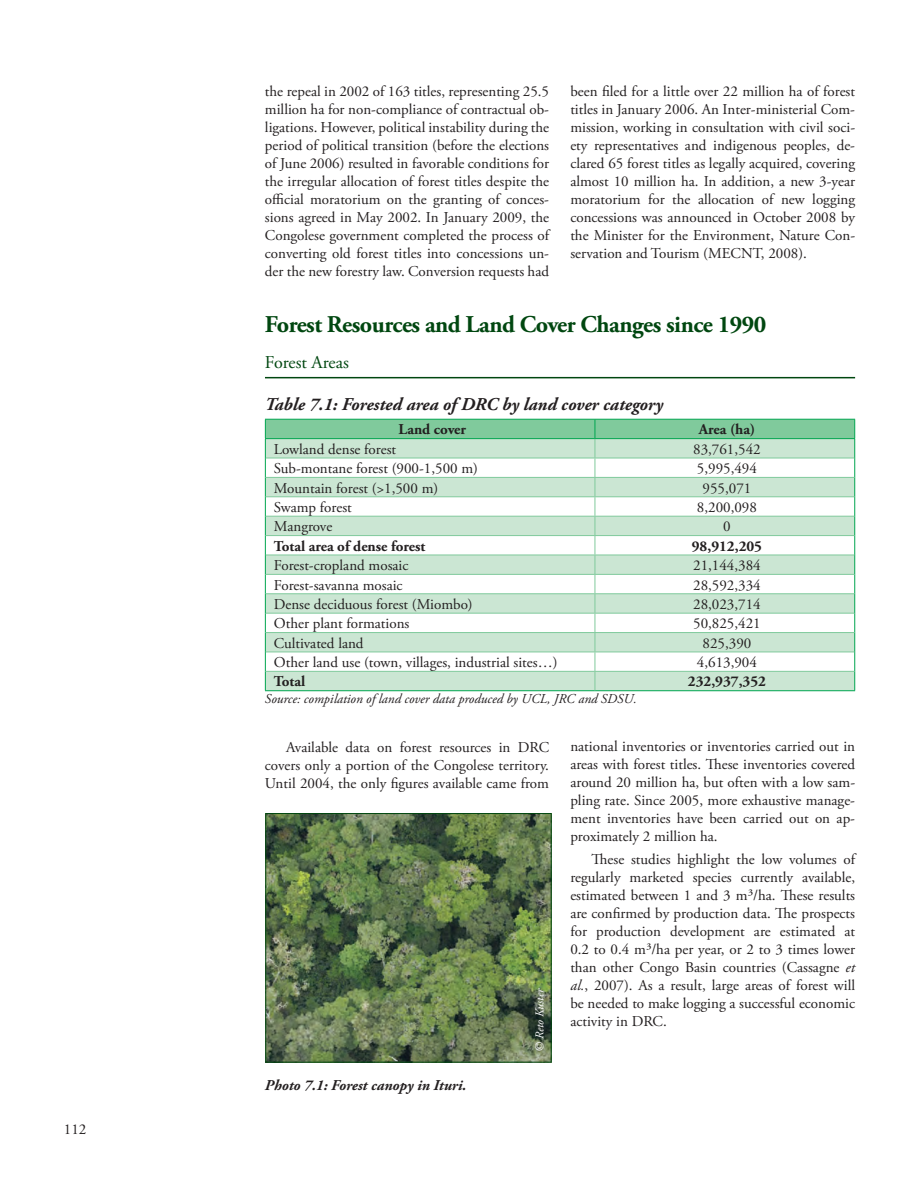
<style>
.page{position:relative;width:919px;height:1189px;background:#fff}
.page>*{position:absolute;margin:0;border:0;box-sizing:border-box;transform-origin:0 0}
.t1{font:700 24px "Adobe Garamond Pro";letter-spacing:-.02em;color:#004710}
.t2{font:italic 700 18px "Adobe Garamond Pro";color:#231f20}
.t3{font:18px "Adobe Garamond Pro";color:#004710}
.t4{font:15px/18px "Adobe Garamond Pro";color:#231f20;text-align:justify}
.t5{font:700 15px "Adobe Garamond Pro";color:#231f20}
.t6{font:italic 700 15px "Adobe Garamond Pro";color:#231f20}
.t7{font:italic 13.5px "Adobe Garamond Pro";color:#231f20}
.t8{font:italic 12px "Adobe Garamond Pro";color:#fff}
.s1{font-style:italic}
</style>
<div class="page">
<hr style="left:265px;top:690px;width:329px;height:1px;background:#00a54f">
<hr style="left:594px;top:690px;width:260px;height:1px;background:#00a54f">
<svg style="left:265px;top:419px;width:590px;height:271px"></svg>
<hr style="left:265px;top:377px;width:589px;height:1px;background:#004710">
<img style="left:267px;top:815px;width:282px;height:245px">
<div style="left:265px;top:813px;width:286px;height:249px;border:1px solid #004710"></div>
<p class="t4" style="left:64px;top:1120px;width:24px">112</p>
<p class="t4" style="left:265px;top:83px;width:285px">the repeal in 2002 of 163 titles, representing 25.5 million ha for non-compliance of contractual ob&shy;ligations. However, political instability during the period of political transition (before the elections of June 2006) resulted in favorable conditions for the irregular allocation of forest titles despite the official moratorium on the granting of conces&shy;sions agreed in May 2002. In January 2009, the Congolese government completed the process of converting old forest titles into concessions un&shy;der the new forestry law. Conversion requests had</p>
<p class="t4" style="left:570px;top:83px;width:286px">been filed for a little over 22 million ha of forest titles in January 2006. An Inter-ministerial Com&shy;mission, working in consultation with civil soci&shy;ety representatives and indigenous peoples, de&shy;clared 65 forest titles as legally acquired, covering almost 10 million ha. In addition, a new 3-year moratorium for the allocation of new logging concessions was announced in October 2008 by the Minister for the Environment, Nature Con&shy;servation and Tourism (MECNT, 2008).</p>
<p class="t1" style="left:265px;top:311px;width:502px">Forest Resources and Land Cover Changes since 1990</p>
<p class="t3" style="left:265px;top:352px;width:85px">Forest Areas</p>
<p class="t2" style="left:265px;top:394px;width:399px">Table 7.1: Forested area of DRC by land cover category</p>
<p class="t5" style="left:398px;top:421px;width:69px">Land cover</p>
<p class="t5" style="left:698px;top:421px;width:58px">Area (ha)</p>
<p class="t4" style="left:274px;top:440px;width:124px">Lowland dense forest</p>
<p class="t4" style="left:692px;top:440px;width:69px">83,761,542</p>
<p class="t4" style="left:274px;top:460px;width:205px">Sub-montane forest (900-1,500 m)</p>
<p class="t4" style="left:696px;top:460px;width:61px">5,995,494</p>
<p class="t4" style="left:274px;top:479px;width:166px">Mountain forest (&gt;1,500 m)</p>
<p class="t4" style="left:702px;top:479px;width:50px">955,071</p>
<p class="t4" style="left:274px;top:498px;width:79px">Swamp forest</p>
<p class="t4" style="left:696px;top:498px;width:61px">8,200,098</p>
<p class="t4" style="left:274px;top:518px;width:60px">Mangrove</p>
<p class="t4" style="left:722px;top:518px;width:9px">0</p>
<p class="t5" style="left:274px;top:537px;width:153px">Total area of dense forest</p>
<p class="t5" style="left:691px;top:537px;width:72px">98,912,205</p>
<p class="t4" style="left:274px;top:556px;width:136px">Forest-cropland mosaic</p>
<p class="t4" style="left:692px;top:556px;width:69px">21,144,384</p>
<p class="t4" style="left:274px;top:576px;width:130px">Forest-savanna mosaic</p>
<p class="t4" style="left:692px;top:576px;width:69px">28,592,334</p>
<p class="t4" style="left:274px;top:595px;width:200px">Dense deciduous forest (Miombo)</p>
<p class="t4" style="left:692px;top:595px;width:69px">28,023,714</p>
<p class="t4" style="left:274px;top:615px;width:137px">Other plant formations</p>
<p class="t4" style="left:692px;top:615px;width:69px">50,825,421</p>
<p class="t4" style="left:274px;top:634px;width:91px">Cultivated land</p>
<p class="t4" style="left:702px;top:634px;width:50px">825,390</p>
<p class="t4" style="left:274px;top:653px;width:285px">Other land use (town, villages, industrial sites…)</p>
<p class="t4" style="left:696px;top:653px;width:61px">4,613,904</p>
<p class="t5" style="left:274px;top:672px;width:33px">Total</p>
<p class="t5" style="left:687px;top:672px;width:79px">232,937,352</p>
<p class="t7" style="left:265px;top:690px;width:373px">Source: compilation of land cover data produced by UCL, JRC and SDSU.</p>
<p class="t4" style="left:265px;top:738px;width:285px;text-indent:21px">Available data on forest resources in DRC covers only a portion of the Congolese territory.<br>Until 2004, the only figures available came from</p>
<p class="t4" style="left:570px;top:738px;width:286px">national inventories or inventories carried out in areas with forest titles. These inventories covered around 20 million ha, but often with a low sam&shy;pling rate. Since 2005, more exhaustive manage&shy;ment inventories have been carried out on ap&shy;proximately 2 million ha.</p>
<p class="t4" style="left:570px;top:850px;width:286px;text-indent:21px">These studies highlight the low volumes of regularly marketed species currently available, estimated between 1 and 3 m³/ha. These results are confirmed by production data. The prospects for production development are estimated at 0.2 to 0.4 m³/ha per year, or 2 to 3 times lower than other Congo Basin countries (Cassagne <span class="s1">et al.</span>, 2007). As a result, large areas of forest will be needed to make logging a successful economic activity in DRC.</p>
<p class="t8" style="left:532px;top:1051px;width:65px;rotate:-90deg">© Reto Kuster</p>
<p class="t6" style="left:265px;top:1076px;width:203px">Photo 7.1: Forest canopy in Ituri.</p>
</div>
